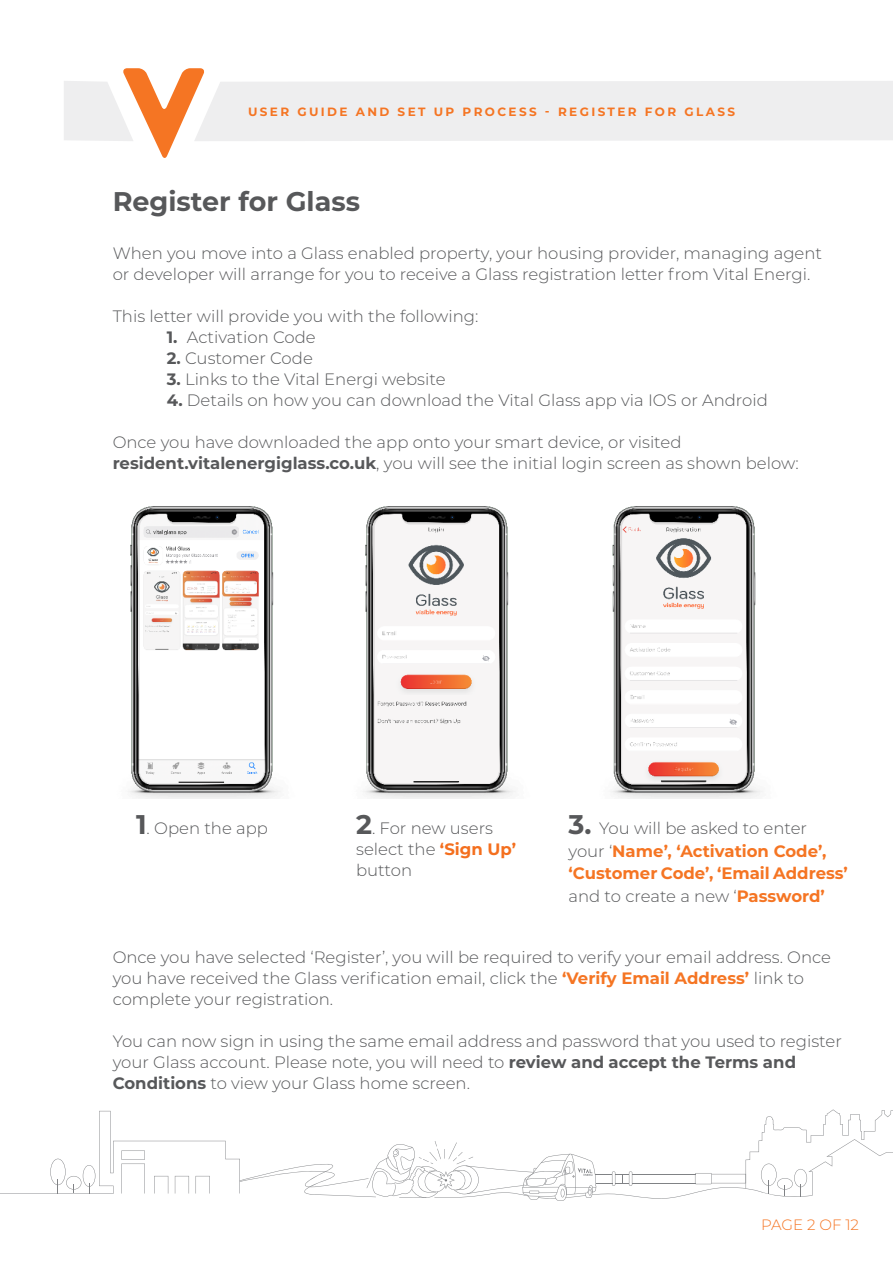
<style>
.page{position:relative;width:893px;height:1263px;background:#fff}
.page>*{position:absolute;margin:0;border:0;box-sizing:border-box;transform-origin:0 0}
.vital_page_intro{font:700 27px "Montserrat";color:#57585a}
.vital_page_intro-2{font:300 16.5px/21px "Montserrat";color:#57585a}
.vital_page_intro-3{font:700 16.5px/22.5px "Montserrat";color:#f57523}
.vital_page_intro-4{font:300 15px "Montserrat";color:#f57523}
.t1{font:700 12px "Montserrat";letter-spacing:.2em;color:#f57523}
.s1{font-weight:700}
.s2{font-weight:700;font-size:27px}
.s3{font-weight:700;color:#f46f1e}
.s4{font-size:27px;color:#57585a}
.s5{font-weight:300;color:#57585a}
.s6{font-weight:700;color:#f57523}
</style>
<div class="page">
<svg style="left:0;top:1109px;width:893px;height:92px"></svg>
<svg style="left:64px;top:68px;width:829px;height:90px"></svg>
<img style="left:128px;top:506px;width:153px;height:292px">
<img style="left:363px;top:506px;width:153px;height:292px">
<img style="left:611px;top:506px;width:152px;height:292px">
<p class="t1" style="left:248px;top:103px;width:489px">USER GUIDE AND SET UP PROCESS - REGISTER FOR GLASS</p>
<p class="vital_page_intro" style="left:113px;top:182px;width:249px">Register for Glass</p>
<p class="vital_page_intro-2" style="left:113px;top:242px;width:711px">When you move into a Glass enabled property, your housing provider, managing agent or developer will arrange for you to receive a Glass registration letter from Vital Energi.</p>
<p class="vital_page_intro-2" style="left:113px;top:305px;width:367px">This letter will provide you with the following:</p>
<p class="vital_page_intro-2" style="left:167px;top:326px;width:150px"><span class="s1">1.</span> Activation Code</p>
<p class="vital_page_intro-2" style="left:167px;top:347px;width:148px"><span class="s1">2.</span> Customer Code</p>
<p class="vital_page_intro-2" style="left:167px;top:368px;width:280px"><span class="s1">3.</span> Links to the Vital Energi website</p>
<p class="vital_page_intro-2" style="left:167px;top:389px;width:603px"><span class="s1">4.</span> Details on how you can download the Vital Glass app via IOS or Android</p>
<p class="vital_page_intro-2" style="left:113px;top:431px;width:687px">Once you have downloaded the app onto your smart device, or visited <span class="s1">resident.vitalenergiglass.co.uk</span>, you will see the initial login screen as shown below:</p>
<p class="vital_page_intro-2" style="left:136px;top:817px;width:133px"><span class="s2">1</span>. Open the app</p>
<p class="vital_page_intro-2" style="left:356px;top:817px;width:162px"><span class="s2">2</span>. For new users select the <span class="s3">‘Sign Up’ </span>button</p>
<p class="vital_page_intro-3" style="left:568px;top:816px;width:281px"><span class="s4">3.</span> <span class="s5">You will be asked to enter<br>your ‘</span>Name’, ‘Activation Code’, ‘Customer Code’, ‘Email Address’ <span class="s5">and to create a new ‘</span>Password’</p>
<p class="vital_page_intro-2" style="left:113px;top:946px;width:720px">Once you have selected ‘Register’, you will be required to verify your email address. Once you have received the Glass verification email, click the <span class="s6">‘Verify Email Address’</span> link to complete your registration.</p>
<p class="vital_page_intro-2" style="left:113px;top:1030px;width:731px">You can now sign in using the same email address and password that you used to register your Glass account. Please note, you will need to <span class="s1">review and accept the Terms and<br>Conditions</span> to view your Glass home screen.</p>
<p class="vital_page_intro-4" style="left:761px;top:1215px;width:99px">PAGE 2 OF 12</p>
</div>
